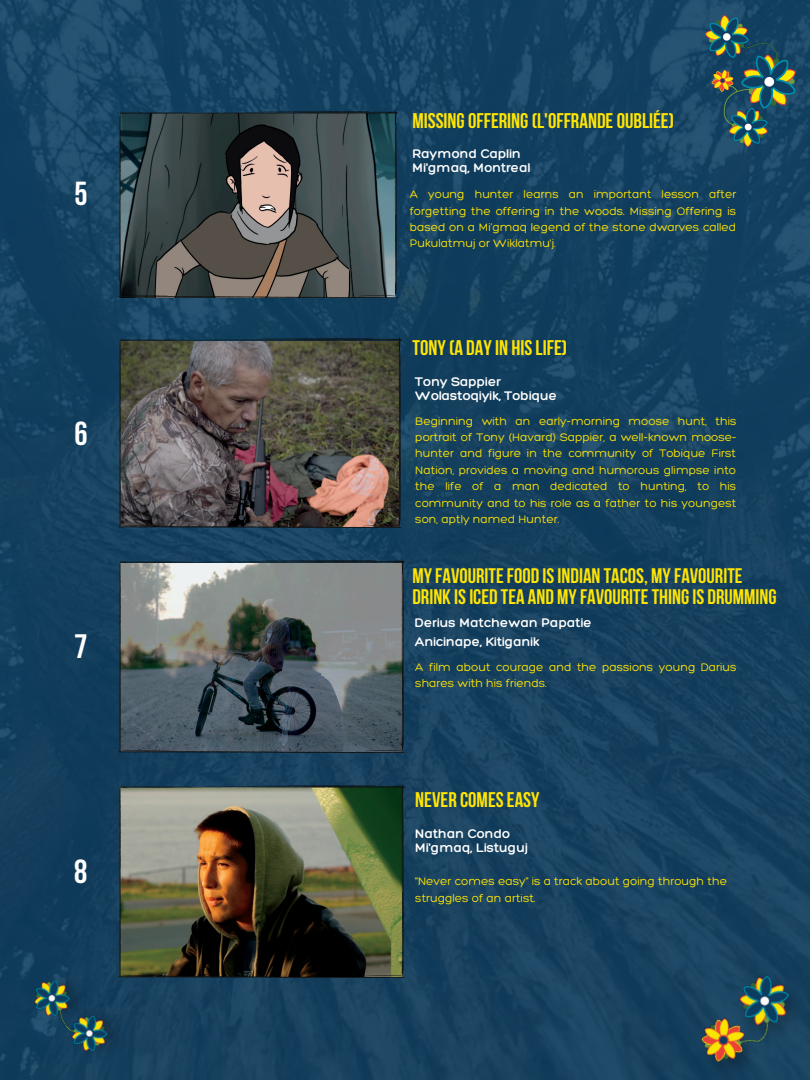
<style>
.page{position:relative;width:810px;height:1080px;background:#0f4063}
.page>*{position:absolute;margin:0;border:0;box-sizing:border-box;transform-origin:0 0}
.t1{font:700 33.75px "Bebas Neue";color:#fff}
.t2{font:700 33.31px "Bebas Neue";color:#fff}
.t3{font:700 33.19px "Bebas Neue";color:#fff}
.t4{font:700 21.12px "Bebas Neue";color:#ffe503}
.t5{font:700 21px/20.9px "Bebas Neue";color:#ffe503}
.t6{font:300 13.56px "Hero";color:#fff}
.t7{font:300 11.88px/16.4px "Hero";color:#ffe503;text-align:justify}
</style>
<div class="page">
<img style="left:118px;top:784px;width:287px;height:193px">
<img style="left:118px;top:560px;width:287px;height:192px">
<img style="left:118px;top:338px;width:283px;height:190px">
<img style="left:118px;top:110px;width:280px;height:188px">
<img style="left:706px;top:15px;width:89px;height:132px">
<img style="left:683px;top:955px;width:127px;height:125px">
<img style="left:16px;top:950px;width:130px;height:130px">
<p class="t3" style="left:74px;top:180px;width:15px">5</p>
<p class="t3" style="left:74px;top:421px;width:15px">6</p>
<p class="t1" style="left:74px;top:633px;width:15px">7</p>
<p class="t2" style="left:74px;top:858px;width:15px">8</p>
<p class="t4" style="left:412px;top:112px;width:263px">MISSINGOFFERING(L'OFFRANDEOUBLIÉE)</p>
<p class="t6" style="left:413px;top:145px;width:110px">Raymond Caplin</p>
<p class="t6" style="left:413px;top:159px;width:119px">Mi'gmaq, Montreal</p>
<p class="t7" style="left:410px;top:186px;width:328px">A young hunter learns an important lesson after forgetting the offering in the woods. Missing Offering is based on a Mi’gmaq legend of the stone dwarves called Pukulatmuj or Wiklatmu'j.</p>
<p class="t4" style="left:413px;top:340px;width:156px">TONY(A DAYIN HISLIFE)</p>
<p class="t6" style="left:415px;top:373px;width:87px">Tony Sappier</p>
<p class="t6" style="left:415px;top:387px;width:143px">Wolastoqiyik, Tobique</p>
<p class="t7" style="left:415px;top:412px;width:323px">Beginning with an early-morning moose hunt, this portrait of Tony (Havard) Sappier, a well-known moose&shy;hunter and figure in the community of Tobique First Nation, provides a moving and humorous glimpse into the life of a man dedicated to hunting, to his community and to his role as a father to his youngest son, aptly named Hunter.</p>
<p class="t5" style="left:412px;top:567px;width:366px">MYFAVOURITEFOOD ISINDIAN TACOS, MYFAVOURITE<br>DRINK ISICED TEA AND MYFAVOURITETHINGIS DRUMMING</p>
<p class="t6" style="left:415px;top:614px;width:178px">Derius Matchewan Papatie</p>
<p class="t6" style="left:415px;top:633px;width:126px">Anicinape, Kitiganik</p>
<p class="t7" style="left:415px;top:658px;width:323px">A film about courage and the passions young Darius shares with his friends.</p>
<p class="t4" style="left:415px;top:791px;width:126px">NEVER COMESEASY</p>
<p class="t6" style="left:415px;top:826px;width:96px">Nathan Condo</p>
<p class="t6" style="left:415px;top:840px;width:114px">Mi'gmaq, Listuguj</p>
<p class="t7" style="left:415px;top:873px;width:313px">"Never comes easy" is a track about going through the struggles of an artist.</p>
</div>
